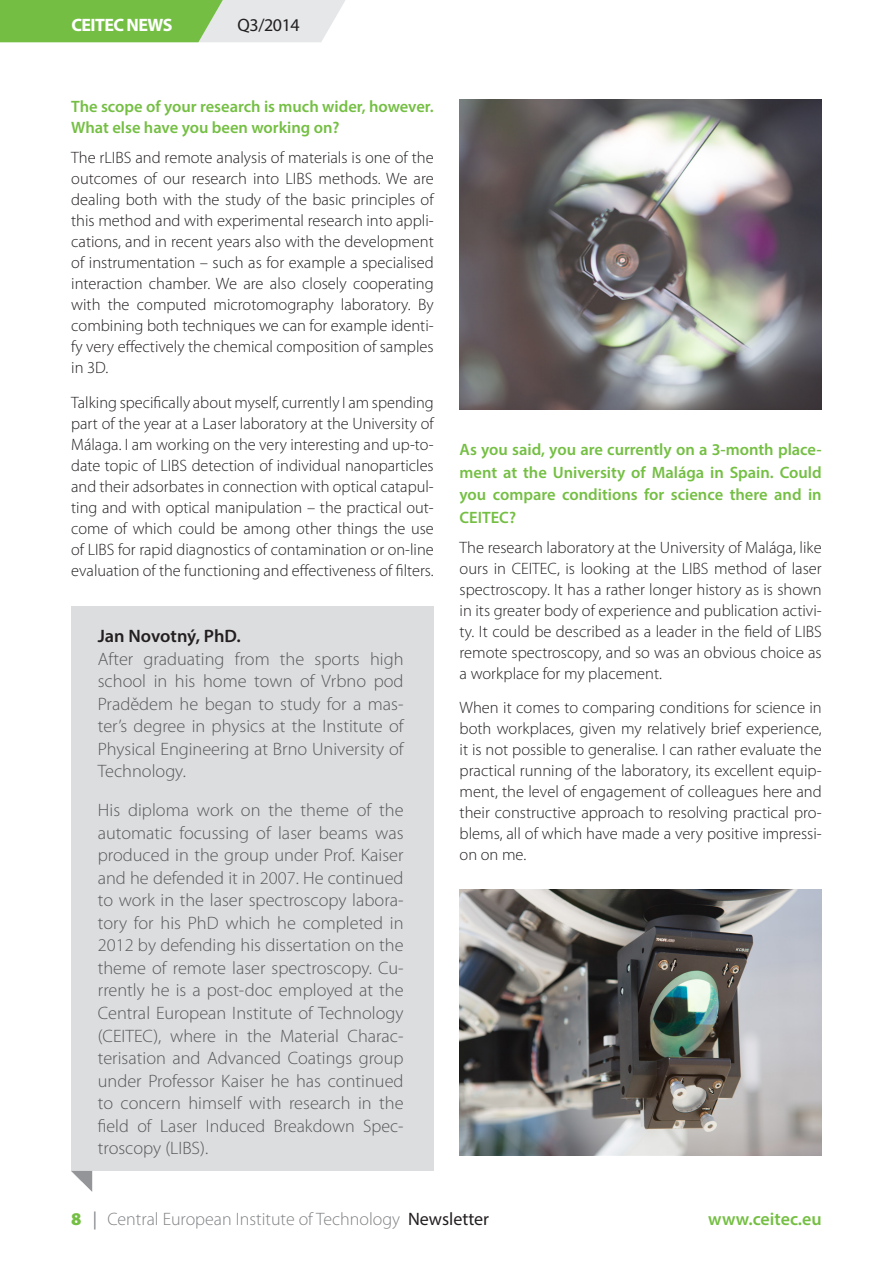
<style>
.page{position:relative;width:893px;height:1263px;background:#fff}
.page>*{position:absolute;margin:0;border:0;box-sizing:border-box;transform-origin:0 0}
.t1{font:300 18px/22.5px "Myriad Pro";color:#57585a;text-align:justify}
.t2{font:300 18px "Myriad Pro";color:#808285}
.t3{font:600 18px "Myriad Pro";color:#231f20}
.t4{font:600 18px "Myriad Pro";color:#74bf43}
.t5{font:700 18px "Myriad Pro";letter-spacing:-.03em;color:#fff}
.t6{font:18px "Myriad Pro";letter-spacing:-.025em;color:#231f20}
.t7{font:300 16.5px/21px "Myriad Pro";color:#231f20;text-align:justify}
.t8{font:600 16.5px/22.5px "Myriad Pro";color:#74bf43;text-align:justify}
.s1{font-weight:900;color:#74bf43}
.s2{font-weight:400}
.s3{font-weight:400;color:#231f20}
</style>
<div class="page">
<svg style="left:0;top:0;width:345px;height:42px;background:#a0cf83"></svg>
<div style="left:71px;top:606px;width:363px;height:565px;background:#dcdddf"></div>
<svg style="left:71px;top:1171px;width:21px;height:21px"></svg>
<img style="left:460px;top:100px;width:362px;height:310px">
<img style="left:460px;top:889px;width:362px;height:267px">
<p class="t5" style="left:71px;top:13px;width:103px">CEITEC NEWS</p>
<p class="t6" style="left:237px;top:13px;width:64px">Q3/2014</p>
<p class="t8" style="left:71px;top:96px;width:364px;line-height:21px">The scope of your research is much wider, however.<br>What else have you been working on?</p>
<p class="t7" style="left:71px;top:148px;width:364px">The rLIBS and remote analysis of materials is one of the outcomes of our research into LIBS methods. We are dealing both with the study of the basic principles of this method and with experimental research into appli&shy;cations, and in recent years also with the development of instrumentation – such as for example a specialised interaction chamber. We are also closely cooperating with the computed microtomography laboratory. By combining both techniques we can for example identi&shy;fy very effectively the chemical composition of samples in 3D.</p>
<p class="t7" style="left:71px;top:392px;width:364px">Talking specifically about myself, currently I am spending part of the year at a Laser laboratory at the University of Málaga. I am working on the very interesting and up-to&shy;date topic of LIBS detection of individual nanoparticles and their adsorbates in connection with optical catapul&shy;ting and with optical manipulation – the practical out&shy;come of which could be among other things the use of LIBS for rapid diagnostics of contamination or on-line evaluation of the functioning and effectiveness of filters.</p>
<p class="t3" style="left:98px;top:625px;width:144px">Jan Novotný, PhD.</p>
<p class="t1" style="left:98px;top:648px;width:307px">After graduating from the sports high school in his home town of Vrbno pod Pradědem he began to study for a mas&shy;ter’s degree in physics at the Institute of Physical Engineering at Brno University of Technology.</p>
<p class="t1" style="left:98px;top:799px;width:307px">His diploma work on the theme of the automatic focussing of laser beams was produced in the group under Prof. Kaiser and he defended it in 2007. He continued to work in the laser spectroscopy labora&shy;tory for his PhD which he completed in 2012 by defending his dissertation on the theme of remote laser spectroscopy. Cu&shy;rrently he is a post-doc employed at the Central European Institute of Technology (CEITEC), where in the Material Charac&shy;terisation and Advanced Coatings group under Professor Kaiser he has continued to concern himself with research in the field of Laser Induced Breakdown Spec&shy;troscopy (LIBS).</p>
<p class="t8" style="left:460px;top:438px;width:364px">As you said, you are currently on a 3-month place&shy;ment at the University of Malága in Spain. Could you compare conditions for science there and in CEITEC?</p>
<p class="t7" style="left:460px;top:537px;width:364px">The research laboratory at the University of Malága, like ours in CEITEC, is looking at the LIBS method of laser spectroscopy. It has a rather longer history as is shown in its greater body of experience and publication activi&shy;ty. It could be described as a leader in the field of LIBS remote spectroscopy, and so was an obvious choice as a workplace for my placement.</p>
<p class="t7" style="left:460px;top:697px;width:364px">When it comes to comparing conditions for science in both workplaces, given my relatively brief experience, it is not possible to generalise. I can rather evaluate the practical running of the laboratory, its excellent equip&shy;ment, the level of engagement of colleagues here and their constructive approach to resolving practical pro&shy;blems, all of which have made a very positive impressi&shy;on on me.</p>
<p class="t2" style="left:71px;top:1209px;width:419px"><span class="s1">8</span> <span class="s2">|</span> Central European Institute of Technology <span class="s3">Newsletter</span></p>
<p class="t4" style="left:708px;top:1208px;width:115px">www.ceitec.eu</p>
</div>
